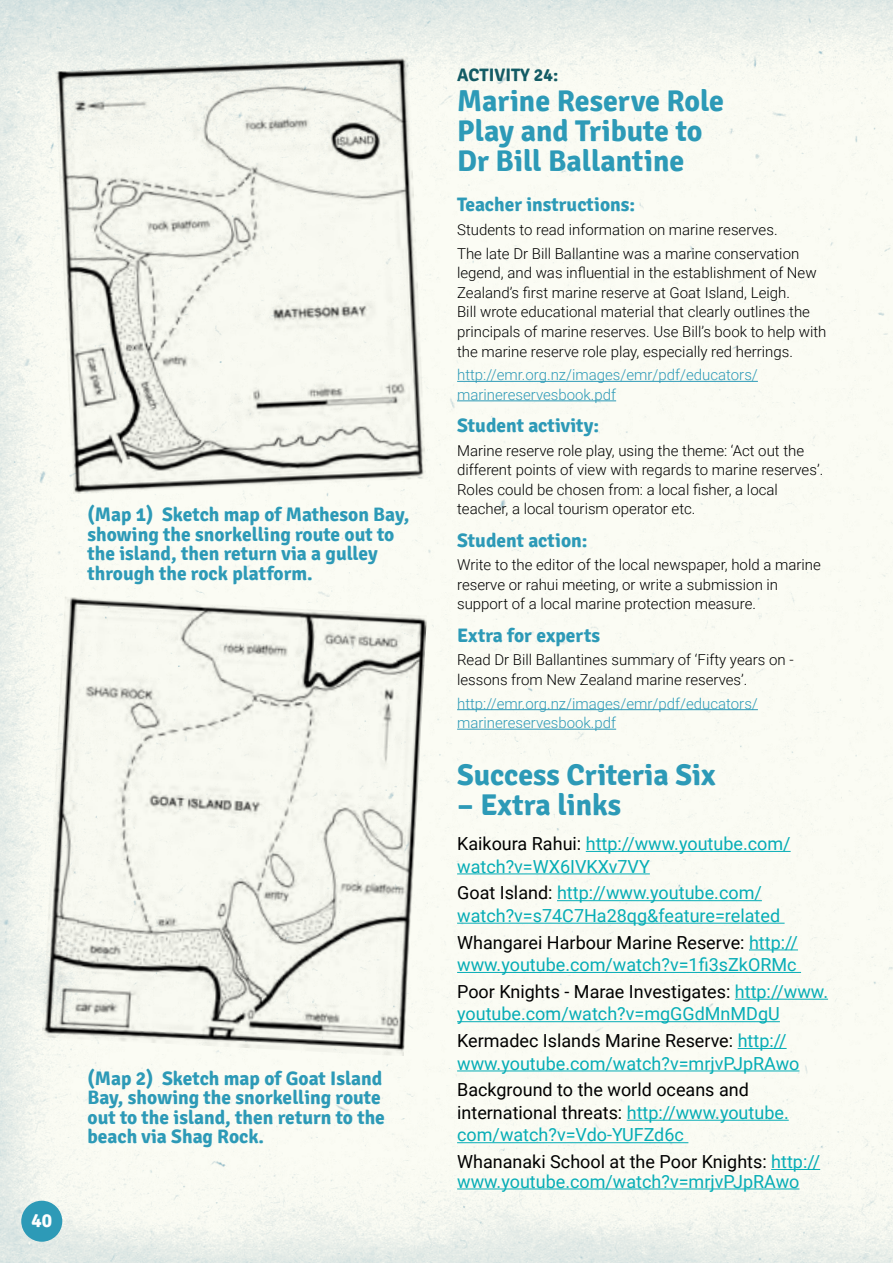
<style>
.page{position:relative;width:893px;height:1263px;background:#fff}
.page>*{position:absolute;margin:0;border:0;box-sizing:border-box;transform-origin:0 0}
.t1{font:700 30px/30px "Signika";color:#2d9ab7}
.t2{font:700 19.5px/19.5px "Signika";color:#2d9ab7}
.t3{font:700 19.5px "Signika";color:#fff}
.t4{font:18px/22.5px "Roboto";color:#06adb6}
.t5{font:18px/22.5px "Roboto";color:#000}
.t6{font:700 18px "Signika";color:#135b64}
.t7{font:300 15px/19.5px "Roboto";color:#000}
.t8{font:300 15px/19.5px "Roboto";color:#2d9ab7}
.s1{color:#000}
.s2{color:#06adb6}
</style>
<div class="page">
<img style="left:0;top:0;width:893px;height:1263px">
<div style="left:21px;top:1201px;width:41px;height:41px;background:#2d9ab7;border-radius:50%"></div>
<hr style="left:457px;top:381px;width:301px;height:1px;background:#2d9ab7">
<hr style="left:457px;top:400px;width:159px;height:1px;background:#2d9ab7">
<hr style="left:457px;top:709px;width:301px;height:1px;background:#2d9ab7">
<hr style="left:457px;top:729px;width:159px;height:1px;background:#2d9ab7">
<hr style="left:586px;top:851px;width:205px;height:1px;background:#06adb6">
<hr style="left:457px;top:873px;width:193px;height:1px;background:#06adb6">
<hr style="left:557px;top:900px;width:205px;height:1px;background:#06adb6">
<hr style="left:457px;top:923px;width:328px;height:1px;background:#06adb6">
<hr style="left:749px;top:949px;width:49px;height:1px;background:#06adb6">
<hr style="left:457px;top:972px;width:344px;height:1px;background:#06adb6">
<hr style="left:735px;top:999px;width:93px;height:1px;background:#06adb6">
<hr style="left:457px;top:1021px;width:323px;height:1px;background:#06adb6">
<hr style="left:738px;top:1048px;width:49px;height:1px;background:#06adb6">
<hr style="left:457px;top:1070px;width:342px;height:1px;background:#06adb6">
<hr style="left:627px;top:1120px;width:162px;height:1px;background:#06adb6">
<hr style="left:457px;top:1142px;width:231px;height:1px;background:#06adb6">
<hr style="left:771px;top:1169px;width:49px;height:1px;background:#06adb6">
<hr style="left:457px;top:1188px;width:342px;height:1px;background:#06adb6">
<img style="left:42px;top:597px;width:385px;height:459px">
<img style="left:55px;top:56px;width:371px;height:438px">
<h2 class="t2" style="left:88px;top:505px;width:323px">(Map 1) Sketch map of Matheson Bay, showing the snorkelling route out to the island, then return via a gulley through the rock platform.</h2>
<h2 class="t3" style="left:31px;top:1208px;width:22px">40</h2>
<h2 class="t2" style="left:88px;top:1068px;width:299px">(Map 2) Sketch map of Goat Island<br>Bay, showing the snorkelling route out to the island, then return to the beach via Shag Rock.</h2>
<p class="t6" style="left:457px;top:64px;width:103px">ACTIVITY 24:</p>
<h1 class="t1" style="left:457px;top:86px;width:269px">Marine Reserve Role<br>Play and Tribute to<br>Dr Bill Ballantine</h1>
<h2 class="t2" style="left:457px;top:195px;width:180px">Teacher instructions:</h2>
<p class="t7" style="left:457px;top:217px;width:344px;line-height:23.7px">Students to read information on marine reserves.<br>The late Dr Bill Ballantine was a marine conservation</p>
<p class="t7" style="left:457px;top:263px;width:371px">legend, and was influential in the establishment of New Zealand’s first marine reserve at Goat Island, Leigh.<br>Bill wrote educational material that clearly outlines the principals of marine reserves. Use Bill’s book to help with the marine reserve role play, especially red herrings.</p>
<p class="t8" style="left:457px;top:365px;width:302px">http://emr.org.nz/images/emr/pdf/educators/ marinereservesbook.pdf</p>
<h2 class="t2" style="left:457px;top:416px;width:144px">Student activity:</h2>
<p class="t7" style="left:457px;top:440px;width:368px">Marine reserve role play, using the theme: ‘Act out the different points of view with regards to marine reserves’.<br>Roles could be chosen from: a local fisher, a local teacher, a local tourism operator etc.</p>
<h2 class="t2" style="left:457px;top:530px;width:132px">Student action:</h2>
<p class="t7" style="left:457px;top:555px;width:365px">Write to the editor of the local newspaper, hold a marine reserve or rahui meeting, or write a submission in support of a local marine protection measure.</p>
<h2 class="t2" style="left:457px;top:625px;width:144px">Extra for experts</h2>
<p class="t7" style="left:457px;top:650px;width:338px">Read Dr Bill Ballantines summary of ‘Fifty years on - lessons from New Zealand marine reserves’.</p>
<p class="t8" style="left:457px;top:693px;width:302px">http://emr.org.nz/images/emr/pdf/educators/ marinereservesbook.pdf</p>
<h1 class="t1" style="left:457px;top:760px;width:260px">Success Criteria Six</h1>
<h1 class="t1" style="left:457px;top:790px;width:166px">– Extra links</h1>
<p class="t4" style="left:457px;top:832px;width:335px"><span class="s1">Kaikoura Rahui:</span> http://www.youtube.com/ watch?v=WX6IVKXv7VY</p>
<p class="t4" style="left:457px;top:881px;width:325px"><span class="s1">Goat Island:</span> http://www.youtube.com/ watch?v=s74C7Ha28qg&amp;feature=related</p>
<p class="t4" style="left:457px;top:930px;width:342px"><span class="s1">Whangarei Harbour Marine Reserve:</span> http:// www.youtube.com/watch?v=1fi3sZkORMc</p>
<p class="t4" style="left:457px;top:979px;width:372px"><span class="s1">Poor Knights - Marae Investigates:</span> http://www. youtube.com/watch?v=mgGGdMnMDgU</p>
<p class="t4" style="left:457px;top:1029px;width:344px"><span class="s1">Kermadec Islands Marine Reserve:</span> http:// www.youtube.com/watch?v=mrjvPJpRAwo</p>
<p class="t5" style="left:457px;top:1078px;width:333px">Background to the world oceans and international threats: <span class="s2">http://www.youtube. com/watch?v=Vdo-YUFZd6c</span></p>
<p class="t4" style="left:457px;top:1151px;width:365px;line-height:19.5px"><span class="s1">Whananaki School at the Poor Knights:</span> http:// www.youtube.com/watch?v=mrjvPJpRAwo</p>
</div>
